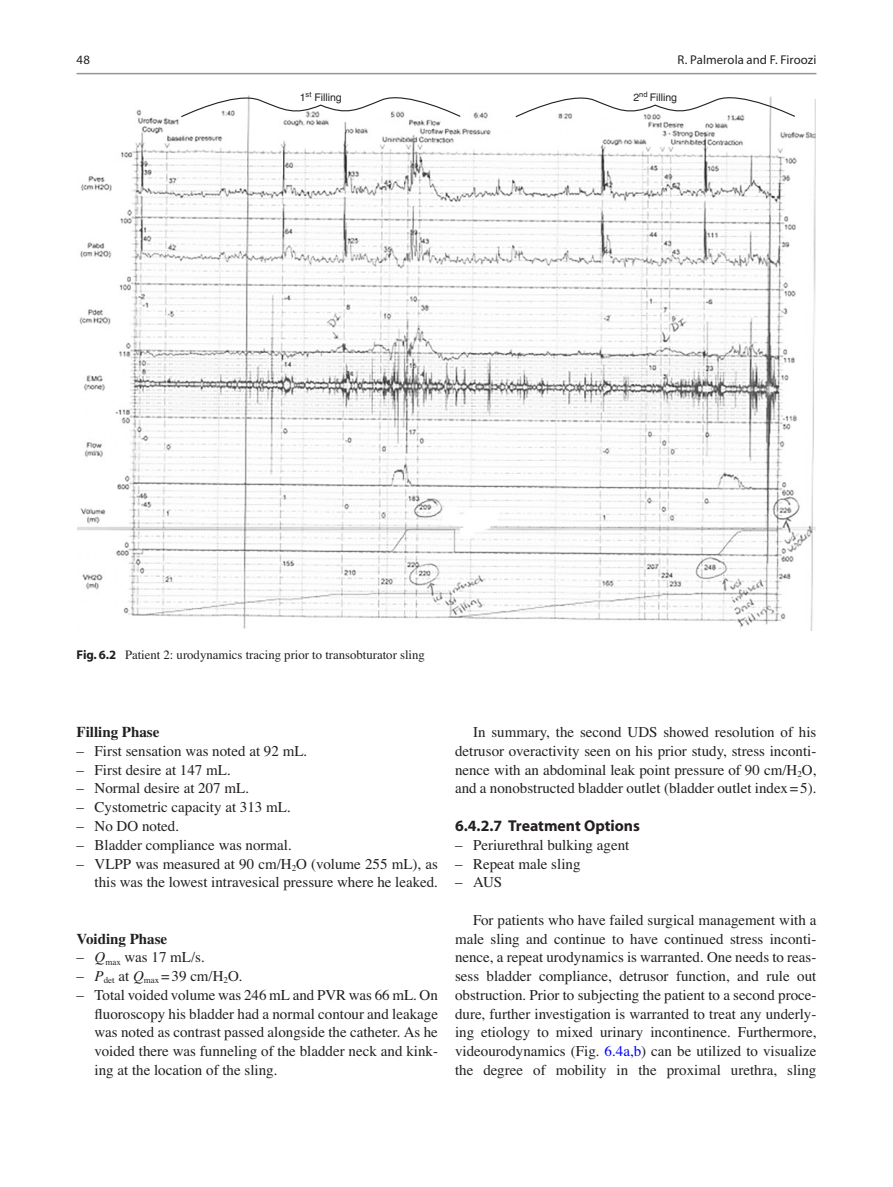
<style>
.page{position:relative;width:893px;height:1187px;background:#fff}
.page>*{position:absolute;margin:0;border:0;box-sizing:border-box;transform-origin:0 0}
.t1{font:700 15.75px "Nbjbhv Myriad";color:#231f20}
.t2{font:15px/18.8px "Jrdkgp Times";color:#231f20;text-align:justify}
.t3{font:700 15px "Kbjgqv Times";color:#231f20}
.t4{font:12.75px "Jrdkgp Times";color:#231f20}
.t5{font:12.75px "Fsvdkb Myriad";letter-spacing:.005em;color:#231f20}
.t6{font:12.75px "Xxxtkp Myriad";color:#231f20}
.t7{font:10.5px "Nwpbdy Helvetica";color:#231f20}
.s1{font-family:"Nbjbhv Myriad";font-weight:700}
.s2{font-family:"Pxvvhv Times";font-style:italic}
.s3{color:#0000fa}
</style>
<div class="page">
<img style="left:77px;top:99px;width:738px;height:531px">
<svg style="left:180px;top:95px;width:281px;height:23px"></svg>
<svg style="left:515px;top:96px;width:281px;height:22px"></svg>
<hr style="left:77px;top:73px;width:739px;height:1px;background:#939598">
<p class="t6" style="left:77px;top:54px;width:15px">48</p>
<p class="t5" style="left:677px;top:54px;width:140px">R. Palmerola and F. Firoozi</p>
<p class="t7" style="left:300px;top:91px;width:44px">1<sup>st</sup> Filling</p>
<p class="t7" style="left:633px;top:91px;width:45px">2<sup>nd</sup> Filling</p>
<p class="t4" style="left:77px;top:649px;width:350px"><span class="s1">Fig. 6.2</span> Patient 2: urodynamics tracing prior to transobturator sling</p>
<p class="t3" style="left:77px;top:723px;width:84px">Filling Phase</p>
<p class="t2" style="left:77px;top:742px;width:232px">– First sensation was noted at 92 mL.</p>
<p class="t2" style="left:77px;top:761px;width:156px">– First desire at 147 mL.</p>
<p class="t2" style="left:77px;top:780px;width:174px">– Normal desire at 207 mL.</p>
<p class="t2" style="left:77px;top:799px;width:216px">– Cystometric capacity at 313 mL.</p>
<p class="t2" style="left:77px;top:817px;width:104px">– No DO noted.</p>
<p class="t2" style="left:77px;top:836px;width:217px">– Bladder compliance was normal.</p>
<p class="t2" style="left:77px;top:855px;width:363px;text-align:right">– VLPP was measured at 90 cm/H<sub>2</sub>O (volume 255 mL), as this was the lowest intravesical pressure where he leaked.</p>
<p class="t3" style="left:77px;top:929px;width:92px">Voiding Phase</p>
<p class="t2" style="left:77px;top:949px;width:130px">– <span class="s2">Q</span><sub>max</sub> was 17 mL/s.</p>
<p class="t2" style="left:77px;top:967px;width:168px">– <span class="s2">P</span><sub>det</sub> at <span class="s2">Q</span><sub>max</sub> =39 cm/H<sub>2</sub>O.</p>
<p class="t2" style="left:95px;top:986px;width:345px;text-indent:-18px">– Total voided volume was 246 mL and PVR was 66 mL. On fluoroscopy his bladder had a normal contour and leakage was noted as contrast passed alongside the catheter. As he voided there was funneling of the bladder neck and kink&shy;ing at the location of the sling.</p>
<p class="t2" style="left:455px;top:724px;width:363px;text-indent:18px">In summary, the second UDS showed resolution of his detrusor overactivity seen on his prior study, stress inconti&shy;nence with an abdominal leak point pressure of 90 cm/H<sub>2</sub>O, and a nonobstructed bladder outlet (bladder outlet index=5).</p>
<p class="t1" style="left:455px;top:817px;width:187px">6.4.2.7 Treatment Options</p>
<p class="t2" style="left:455px;top:836px;width:176px">– Periurethral bulking agent</p>
<p class="t2" style="left:455px;top:855px;width:127px">– Repeat male sling</p>
<p class="t2" style="left:455px;top:874px;width:49px">– AUS</p>
<p class="t2" style="left:455px;top:911px;width:363px;text-indent:18px">For patients who have failed surgical management with a male sling and continue to have continued stress inconti&shy;nence, a repeat urodynamics is warranted. One needs to reas&shy;sess bladder compliance, detrusor function, and rule out obstruction. Prior to subjecting the patient to a second proce&shy;dure, further investigation is warranted to treat any underly&shy;ing etiology to mixed urinary incontinence. Furthermore, videourodynamics (Fig. <span class="s3">6.4a,b</span>) can be utilized to visualize the degree of mobility in the proximal urethra, sling</p>
</div>
